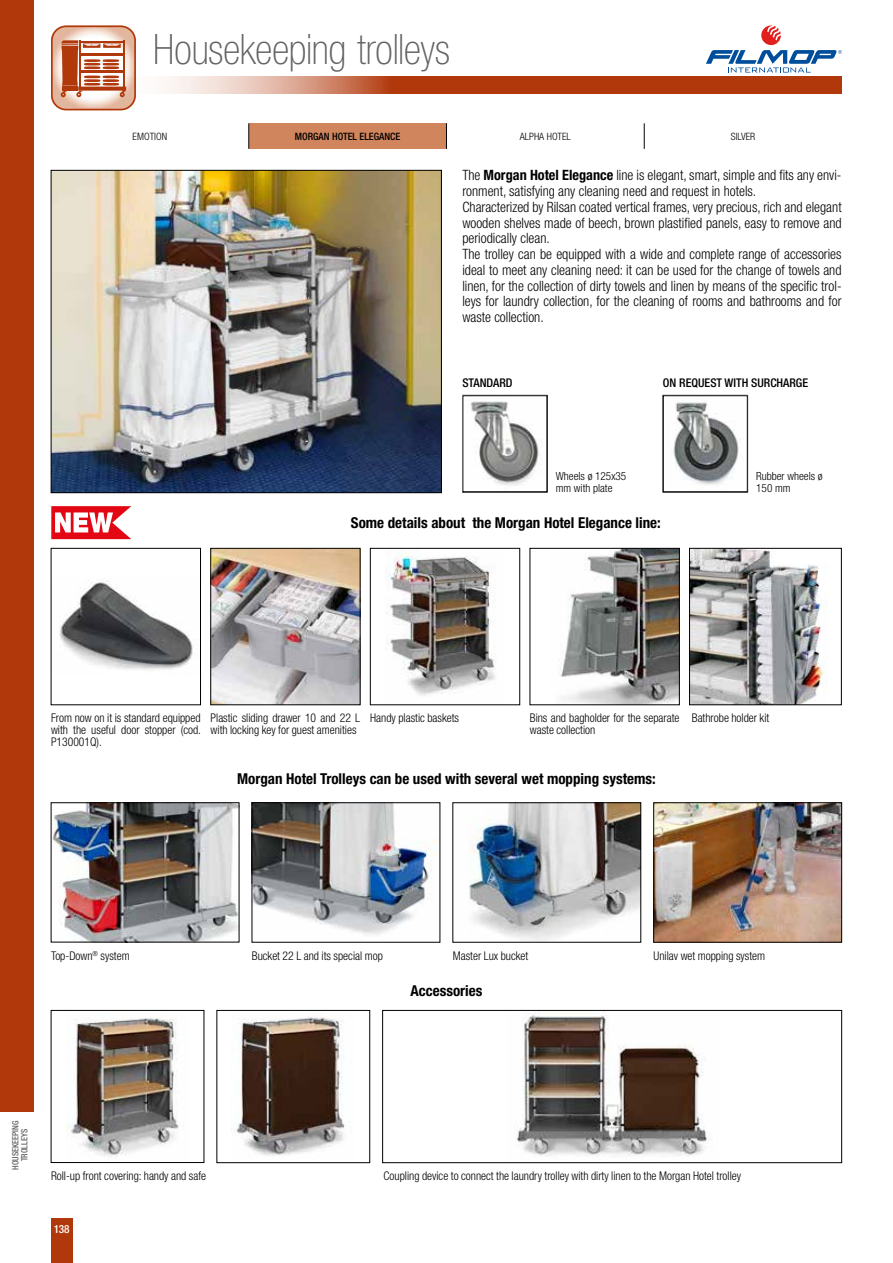
<style>
.page{position:relative;width:893px;height:1263px;background:#fff}
.page>*{position:absolute;margin:0;border:0;box-sizing:border-box;transform-origin:0 0}
.t1{font:100 condensed 42px "Helvetica Neue LT Std";letter-spacing:-.01em;color:#646363}
.t2{font:700 condensed 15px "Helvetica Neue LT Std";color:#000}
.t3{font:300 condensed 14.25px/15.8px "Helvetica Neue LT Std";color:#000}
.t4{font:300 condensed 12px/12px "Helvetica Neue LT Std";color:#000}
.t5{font:500 condensed 12px "Helvetica Neue LT Std";color:#000}
.t6{font:300 condensed 11.25px/12px "Helvetica Neue LT Std";color:#000}
.t7{font:500 condensed 11.25px "Helvetica Neue LT Std";color:#fff}
.t8{font:300 condensed 10.2px "Helvetica Neue LT Std";color:#000}
.t9{font:500 condensed 10.2px "Helvetica Neue LT Std";color:#000}
.t10{font:500 condensed 8.7px/9px "Helvetica Neue LT Std";color:#646363;text-align:center;scale:.95 1}
.s1{font-weight:700}
</style>
<div class="page">
<svg style="left:706px;top:25px;width:136px;height:48px"></svg>
<img style="left:164px;top:77px;width:678px;height:17px">
<svg style="left:51px;top:26px;width:85px;height:84px"></svg>
<div style="left:51px;top:1218px;width:21px;height:45px;background:#b1380b"></div>
<div style="left:249px;top:123px;width:197px;height:26px;background:#d1855d"></div>
<svg style="left:248px;top:123px;width:1px;height:26px"></svg>
<svg style="left:446px;top:123px;width:1px;height:26px"></svg>
<svg style="left:644px;top:123px;width:1px;height:26px"></svg>
<img style="left:53px;top:172px;width:387px;height:319px">
<div style="left:51px;top:170px;width:391px;height:323px;border:1px solid #000"></div>
<div style="left:462px;top:395px;width:85px;height:97px;border:1px solid #000"></div>
<img style="left:470px;top:401px;width:69px;height:84px">
<div style="left:663px;top:395px;width:85px;height:97px;border:1px solid #000"></div>
<img style="left:673px;top:402px;width:66px;height:83px">
<div style="left:663px;top:396px;width:84px;height:96px;border:1px solid #000"></div>
<svg style="left:51px;top:506px;width:80px;height:33px"></svg>
<img style="left:59px;top:580px;width:134px;height:90px">
<div style="left:51px;top:548px;width:150px;height:157px;border:1px solid #000"></div>
<img style="left:213px;top:550px;width:145px;height:153px">
<img style="left:385px;top:553px;width:111px;height:143px">
<div style="left:370px;top:548px;width:150px;height:157px;border:1px solid #000"></div>
<img style="left:559px;top:550px;width:118px;height:153px">
<div style="left:530px;top:548px;width:149px;height:157px;border:1px solid #000"></div>
<img style="left:691px;top:550px;width:136px;height:153px">
<div style="left:689px;top:548px;width:152px;height:157px;border:1px solid #000"></div>
<img style="left:53px;top:804px;width:184px;height:136px">
<div style="left:51px;top:802px;width:188px;height:140px;border:1px solid #000"></div>
<img style="left:254px;top:804px;width:182px;height:130px">
<div style="left:252px;top:802px;width:188px;height:140px;border:1px solid #000"></div>
<img style="left:469px;top:804px;width:170px;height:136px">
<div style="left:453px;top:802px;width:188px;height:140px;border:1px solid #000"></div>
<img style="left:655px;top:804px;width:185px;height:136px">
<div style="left:653px;top:802px;width:189px;height:140px;border:1px solid #000"></div>
<img style="left:66px;top:1018px;width:113px;height:139px">
<div style="left:51px;top:1010px;width:153px;height:153px;border:1px solid #000"></div>
<img style="left:234px;top:1017px;width:111px;height:139px">
<div style="left:217px;top:1010px;width:153px;height:153px;border:1px solid #000"></div>
<img style="left:516px;top:1013px;width:196px;height:144px">
<div style="left:382px;top:1010px;width:460px;height:153px;border:1px solid #000"></div>
<div style="left:0;top:0;width:34px;height:1111px;background:#b1380b"></div>
<h1 class="t1" style="left:153px;top:26px;width:298px">Housekeeping trolleys</h1>
<p class="t8" style="left:133px;top:131px;width:36px">EMOTION</p>
<p class="t9" style="left:295px;top:130px;width:107px">MORGAN HOTEL ELEGANCE</p>
<p class="t8" style="left:520px;top:131px;width:53px">ALPHA HOTEL</p>
<p class="t8" style="left:731px;top:131px;width:26px">SILVER</p>
<p class="t3" style="left:462px;top:167px;width:381px">The <span class="s1">Morgan Hotel Elegance</span> line is elegant, smart, simple and fits any envi&shy;ronment, satisfying any cleaning need and request in hotels.<br>Characterized by Rilsan coated vertical frames, very precious, rich and elegant wooden shelves made of beech, brown plastified panels, easy to remove and periodically clean.<br>The trolley can be equipped with a wide and complete range of accessories ideal to meet any cleaning need: it can be used for the change of towels and linen, for the collection of dirty towels and linen by means of the specific trol&shy;leys for laundry collection, for the cleaning of rooms and bathrooms and for waste collection.</p>
<p class="t5" style="left:462px;top:375px;width:52px">STANDARD</p>
<p class="t5" style="left:663px;top:375px;width:147px">ON REQUEST WITH SURCHARGE</p>
<p class="t6" style="left:556px;top:470px;width:72px">Wheels ø 125x35 mm with plate</p>
<p class="t6" style="left:756px;top:470px;width:68px">Rubber wheels ø<br>150 mm</p>
<p class="t2" style="left:351px;top:514px;width:311px">Some details about the Morgan Hotel Elegance line:</p>
<p class="t4" style="left:51px;top:712px;width:151px;text-align:justify">From now on it is standard equipped with the useful door stopper (cod.<br>P130001Q).</p>
<p class="t4" style="left:211px;top:712px;width:151px">Plastic sliding drawer 10 and 22 L with locking key for guest amenities</p>
<p class="t4" style="left:370px;top:712px;width:90px">Handy plastic baskets</p>
<p class="t4" style="left:530px;top:712px;width:151px">Bins and bagholder for the separate waste collection</p>
<p class="t4" style="left:692px;top:712px;width:79px">Bathrobe holder kit</p>
<p class="t2" style="left:237px;top:769px;width:420px">Morgan Hotel Trolleys can be used with several wet mopping systems:</p>
<p class="t4" style="left:51px;top:949px;width:80px">Top-Down<sup>®</sup> system</p>
<p class="t4" style="left:252px;top:949px;width:132px">Bucket 22 L and its special mop</p>
<p class="t4" style="left:453px;top:949px;width:77px">Master Lux bucket</p>
<p class="t4" style="left:654px;top:949px;width:113px">Unilav wet mopping system</p>
<p class="t2" style="left:410px;top:981px;width:73px">Accessories</p>
<p class="t10" style="left:11px;top:1170px;width:53px;rotate:-90deg">HOUSEKEEPING<br>TROLLEYS</p>
<p class="t4" style="left:51px;top:1170px;width:157px">Roll-up front covering: handy and safe</p>
<p class="t4" style="left:384px;top:1170px;width:359px">Coupling device to connect the laundry trolley with dirty linen to the Morgan Hotel trolley</p>
<p class="t7" style="left:54px;top:1222px;width:17px">138</p>
</div>
